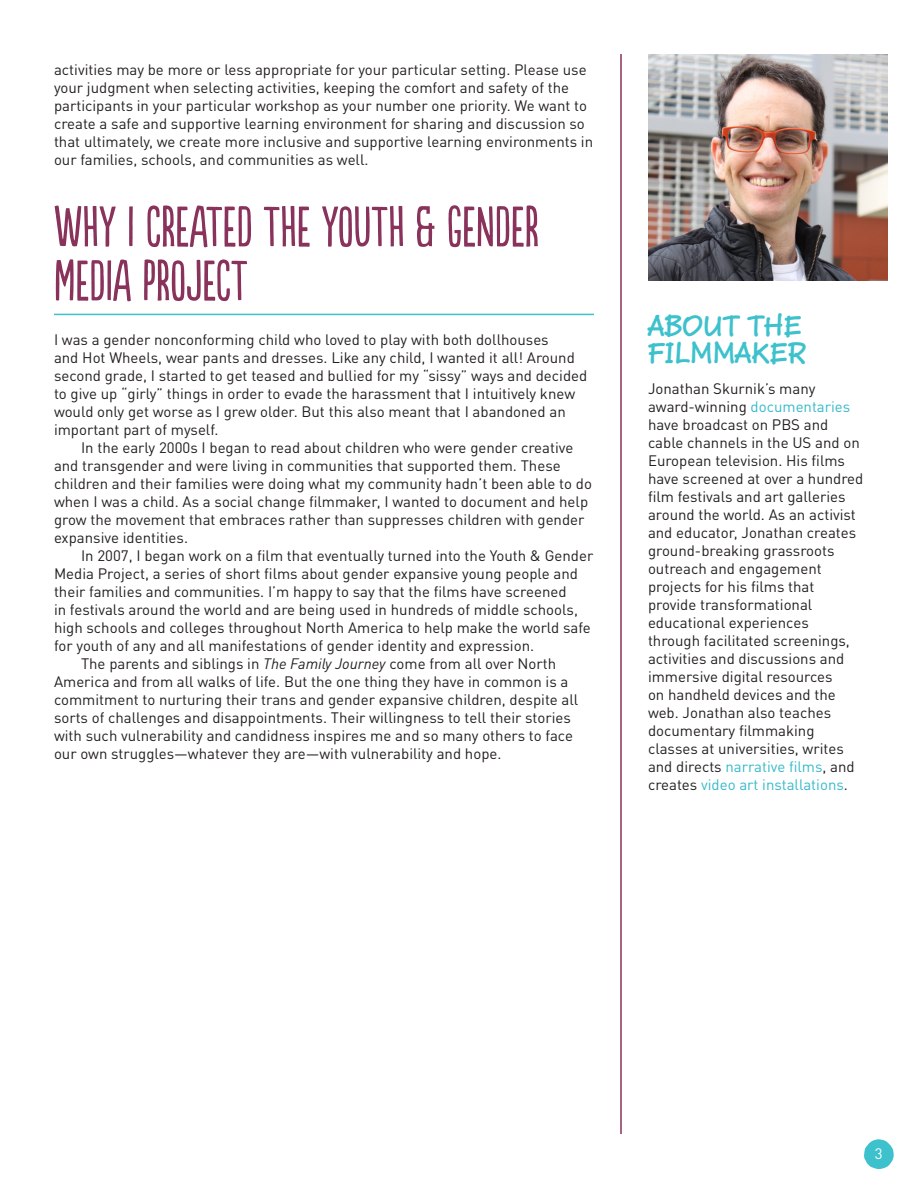
<style>
.page{position:relative;width:918px;height:1188px;background:#fff}
.page>*{position:absolute;margin:0;border:0;box-sizing:border-box;transform-origin:0 0}
.t1{font:54px/54px "Populaire";color:#89325b}
.sidebar_title{font:700 27px/27px "Janie Hmk";color:#3dc1cc}
.p_text{font:15px/18px "DIN Pro";color:#231f20}
.t2{font:15px "DIN Pro";color:#fff}
.s1{font-style:italic}
.s2{color:#35bac9}
</style>
<div class="page">
<svg style="left:864px;top:1139px;width:30px;height:30px"></svg>
<hr style="left:54px;top:314px;width:540px;height:1px;background:#3dc1cc">
<hr style="left:620px;top:54px;width:2px;height:1080px;background:#89325b">
<img style="left:648px;top:54px;width:239px;height:227px">
<p class="p_text" style="left:54px;top:59px;width:541px">activities may be more or less appropriate for your particular setting. Please use your judgment when selecting activities, keeping the comfort and safety of the participants in your particular workshop as your number one priority. We want to create a safe and supportive learning environment for sharing and discussion so that ultimately, we create more inclusive and supportive learning environments in our families, schools, and communities as well.</p>
<p class="t1" style="left:54px;top:203px;width:486px">WHY I CREATED THE YOUTH &amp; GENDER<br>MEDIA PROJECT</p>
<p class="p_text" style="left:54px;top:329px;width:535px">I was a gender nonconforming child who loved to play with both dollhouses<br>and Hot Wheels, wear pants and dresses. Like any child, I wanted it all! Around second grade, I started to get teased and bullied for my “sissy” ways and decided to give up “girly” things in order to evade the harassment that I intuitively knew would only get worse as I grew older. But this also meant that I abandoned an important part of myself.</p>
<p class="p_text" style="left:54px;top:437px;width:540px;text-indent:27px">In the early 2000s I began to read about children who were gender creative and transgender and were living in communities that supported them. These children and their families were doing what my community hadn’t been able to do when I was a child. As a social change filmmaker, I wanted to document and help grow the movement that embraces rather than suppresses children with gender expansive identities.</p>
<p class="p_text" style="left:54px;top:545px;width:541px;text-indent:27px">In 2007, I began work on a film that eventually turned into the Youth &amp; Gender Media Project, a series of short films about gender expansive young people and their families and communities. I’m happy to say that the films have screened<br>in festivals around the world and are being used in hundreds of middle schools, high schools and colleges throughout North America to help make the world safe for youth of any and all manifestations of gender identity and expression.</p>
<p class="p_text" style="left:54px;top:653px;width:526px;text-indent:27px">The parents and siblings in <span class="s1">The Family Journey</span> come from all over North America and from all walks of life. But the one thing they have in common is a commitment to nurturing their trans and gender expansive children, despite all sorts of challenges and disappointments. Their willingness to tell their stories with such vulnerability and candidness inspires me and so many others to face our own struggles—whatever they are—with vulnerability and hope.</p>
<p class="sidebar_title" style="left:648px;top:313px;width:159px">ABOUT THE<br>FILMMAKER</p>
<p class="p_text" style="left:648px;top:378px;width:217px">Jonathan Skurnik’s many award-winning <span class="s2">documentaries </span>have broadcast on PBS and cable channels in the US and on<br>European television. His films have screened at over a hundred film festivals and art galleries around the world. As an activist and educator, Jonathan creates ground-breaking grassroots outreach and engagement projects for his films that provide transformational educational experiences through facilitated screenings, activities and discussions and immersive digital resources<br>on handheld devices and the web. Jonathan also teaches documentary filmmaking classes at universities, writes and directs <span class="s2">narrative films</span>, and creates <span class="s2">video art installations</span>.</p>
<p class="t2" style="left:875px;top:1142px;width:9px">3</p>
</div>
